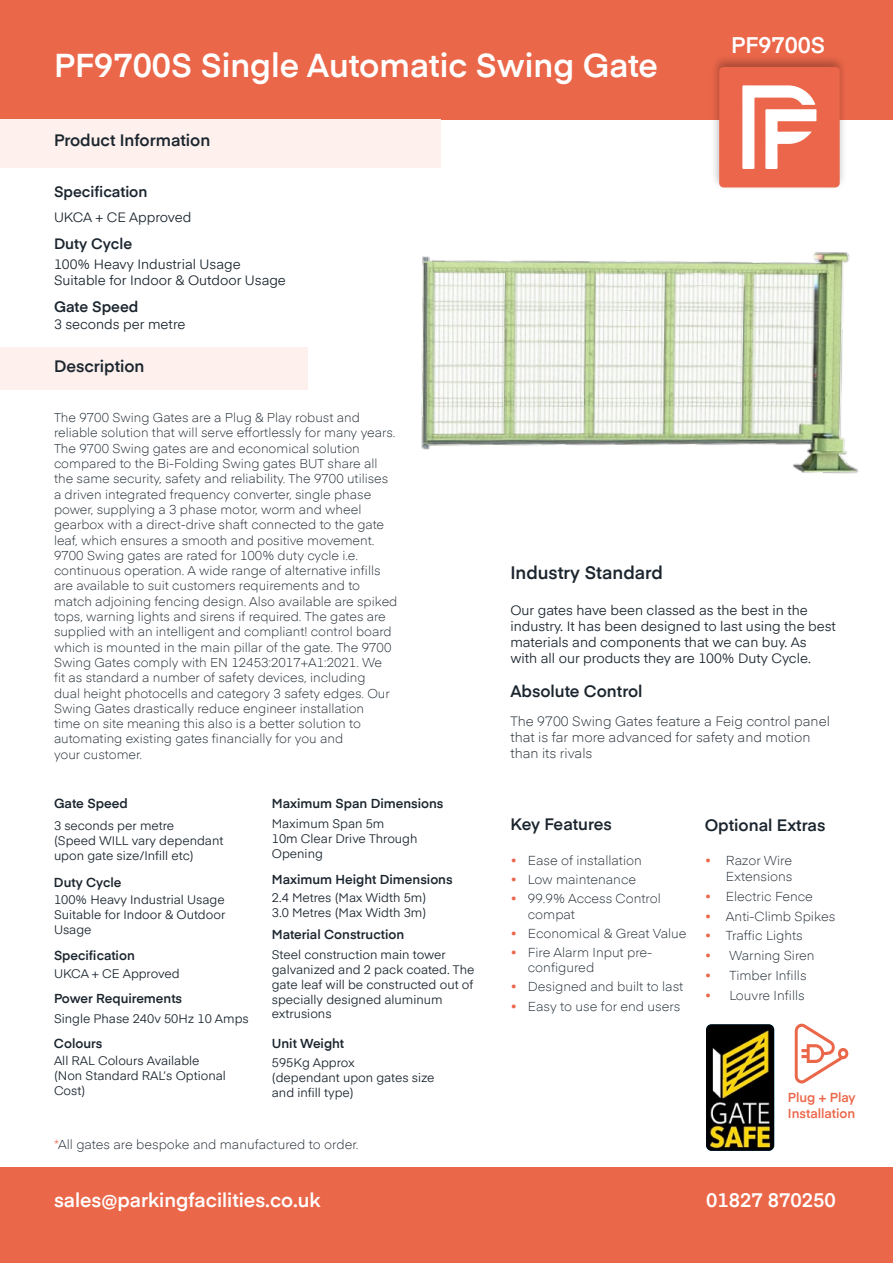
<style>
.page{position:relative;width:893px;height:1263px;background:#fff}
.page>*{position:absolute;margin:0;border:0;box-sizing:border-box;transform-origin:0 0}
.t1{font:600 33px "Eina 01";color:#fff}
.t2{font:600 22.5px "Eina 01";color:#fff}
.t3{font:600 19.5px "Eina 01";color:#fff}
.t4{font:600 18px "Eina 01";color:#1b252e}
.t5{font:600 16.5px "Eina 01";color:#1b252e}
.t6{font:600 15px "Eina 01";color:#1b252e}
.t7{font:13.5px/16.2px "Eina 01";color:#1b252e}
.t8{font:300 13.5px/16.2px "Eina 01";color:#1b252e}
.t9{font:600 13.2px "Eina 01";color:#1b252e}
.t10{font:300 12.9px/15.6px "Eina 01";color:#1b252e}
.t11{font:600 12.9px "Eina 01";color:#1b252e}
.t12{font:600 12.9px/15.6px "Eina 01";color:#eb674a}
.t13{font:300 12.75px/15.3px "Eina 01";color:#1b252e}
.t14{font:12.3px/14.9px "Eina 01";color:#1b252e}
.s1{color:#eb674a}
</style>
<div class="page">
<div style="left:0;top:0;width:893px;height:119px;background:#eb674a"></div>
<div style="left:0;top:119px;width:440px;height:48px;background:#fdf0ed"></div>
<div style="left:0;top:347px;width:307px;height:42px;background:#fdf0ed"></div>
<div style="left:0;top:1167px;width:893px;height:96px;background:#eb674a"></div>
<div style="left:710px;top:54px;width:138px;height:138px;background:#000;opacity:.28"></div>
<div style="left:719px;top:67px;width:121px;height:120px;background:#eb664a;border-radius:4px"></div>
<svg style="left:742px;top:85px;width:74px;height:78px"></svg>
<svg style="left:795px;top:1024px;width:53px;height:59px"></svg>
<img style="left:706px;top:1024px;width:68px;height:127px">
<img style="left:334px;top:163px;width:525px;height:311px">
<h1 class="t1" style="left:54px;top:40px;width:605px">PF9700S Single Automatic Swing Gate</h1>
<p class="t5" style="left:54px;top:128px;width:158px">Product Information</p>
<p class="t6" style="left:54px;top:180px;width:95px">Specification</p>
<p class="t7" style="left:54px;top:208px;width:139px">UKCA + CE Approved</p>
<p class="t6" style="left:54px;top:232px;width:80px">Duty Cycle</p>
<p class="t7" style="left:54px;top:255px;width:233px">100% Heavy Industrial Usage<br>Suitable for Indoor &amp; Outdoor Usage</p>
<p class="t6" style="left:54px;top:295px;width:86px">Gate Speed</p>
<p class="t7" style="left:54px;top:315px;width:133px">3 seconds per metre</p>
<p class="t5" style="left:54px;top:354px;width:92px">Description</p>
<h2 class="t2" style="left:731px;top:28px;width:96px">PF9700S</h2>
<p class="t13" style="left:54px;top:409px;width:345px">The 9700 Swing Gates are a Plug &amp; Play robust and reliable solution that will serve effortlessly for many years.<br>The 9700 Swing gates are and economical solution compared to the Bi-Folding Swing gates BUT share all the same security, safety and reliability. The 9700 utilises a driven integrated frequency converter, single phase power, supplying a 3 phase motor, worm and wheel gearbox with a direct-drive shaft connected to the gate leaf, which ensures a smooth and positive movement.<br>9700 Swing gates are rated for 100% duty cycle i.e. continuous operation. A wide range of alternative infills are available to suit customers requirements and to match adjoining fencing design. Also available are spiked tops, warning lights and sirens if required. The gates are supplied with an intelligent and compliant! control board which is mounted in the main pillar of the gate. The 9700<br>Swing Gates comply with EN 12453:2017+A1:2021. We<br>fit as standard a number of safety devices, including<br>dual height photocells and category 3 safety edges. Our Swing Gates drastically reduce engineer installation<br>time on site meaning this also is a better solution to automating existing gates financially for you and<br>your customer.</p>
<p class="t9" style="left:54px;top:793px;width:75px">Gate Speed</p>
<p class="t11" style="left:272px;top:794px;width:173px">Maximum Span Dimensions</p>
<p class="t14" style="left:54px;top:817px;width:171px">3 seconds per metre<br>(Speed WILL vary dependant upon gate size/Infill etc)</p>
<p class="t14" style="left:272px;top:816px;width:147px">Maximum Span 5m<br>10m Clear Drive Through<br>Opening</p>
<p class="t14" style="left:54px;top:891px;width:173px;text-align:justify">100% Heavy Industrial Usage Suitable for Indoor &amp; Outdoor Usage</p>
<p class="t11" style="left:272px;top:869px;width:182px">Maximum Height Dimensions</p>
<p class="t11" style="left:54px;top:873px;width:69px">Duty Cycle</p>
<p class="t14" style="left:272px;top:889px;width:156px">2.4 Metres (Max Width 5m)<br>3.0 Metres (Max Width 3m)</p>
<p class="t11" style="left:272px;top:925px;width:134px">Material Construction</p>
<p class="t14" style="left:272px;top:946px;width:204px">Steel construction main tower galvanized and 2 pack coated. The gate leaf will be constructed out of specially designed aluminum extrusions</p>
<p class="t11" style="left:54px;top:946px;width:82px">Specification</p>
<p class="t14" style="left:54px;top:965px;width:127px">UKCA + CE Approved</p>
<p class="t11" style="left:54px;top:989px;width:130px">Power Requirements</p>
<p class="t14" style="left:54px;top:1010px;width:196px">Single Phase 240v 50Hz 10 Amps</p>
<p class="t11" style="left:54px;top:1034px;width:50px">Colours</p>
<p class="t14" style="left:54px;top:1052px;width:173px">All RAL Colours Available (Non Standard RAL’s Optional<br>Cost)</p>
<p class="t11" style="left:272px;top:1034px;width:74px">Unit Weight</p>
<p class="t14" style="left:272px;top:1054px;width:164px">595Kg Approx<br>(dependant upon gates size and infill type)</p>
<p class="t10" style="left:54px;top:1136px;width:306px"><span class="s1">*</span>All gates are bespoke and manufactured to order.</p>
<h3 class="t4" style="left:510px;top:559px;width:154px">Industry Standard</h3>
<p class="t7" style="left:510px;top:601px;width:327px">Our gates have been classed as the best in the industry. It has been designed to last using the best materials and components that we can buy. As with all our products they are 100% Duty Cycle.</p>
<p class="t5" style="left:510px;top:679px;width:134px">Absolute Control</p>
<p class="t8" style="left:510px;top:712px;width:321px">The 9700 Swing Gates feature a Feig control panel that is far more advanced for safety and motion than its rivals</p>
<p class="t5" style="left:510px;top:812px;width:103px">Key Features</p>
<p class="t5" style="left:705px;top:812px;width:122px">Optional Extras</p>
<p class="t10" style="left:510px;top:852px;width:133px"><span class="s1">•</span> Ease of installation</p>
<p class="t10" style="left:510px;top:871px;width:127px"><span class="s1">•</span> Low maintenance</p>
<p class="t10" style="left:528px;top:890px;width:135px;text-indent:-17px"><span class="s1">•</span> 99.9% Access Control compat</p>
<p class="t10" style="left:510px;top:924px;width:178px"><span class="s1">•</span> Economical &amp; Great Value</p>
<p class="t10" style="left:528px;top:943px;width:126px;text-indent:-17px"><span class="s1">•</span> Fire Alarm Input pre&shy;configured</p>
<p class="t10" style="left:510px;top:978px;width:174px"><span class="s1">•</span> Designed and built to last</p>
<p class="t10" style="left:510px;top:997px;width:172px"><span class="s1">•</span> Easy to use for end users</p>
<p class="t10" style="left:705px;top:852px;width:89px;text-align:right"><span class="s1">•</span> Razor Wire<br>Extensions</p>
<p class="t10" style="left:705px;top:887px;width:110px"><span class="s1">•</span> Electric Fence</p>
<p class="t10" style="left:705px;top:907px;width:132px"><span class="s1">•</span> Anti-Climb Spikes</p>
<p class="t10" style="left:705px;top:927px;width:100px"><span class="s1">•</span> Traffic Lights</p>
<p class="t10" style="left:705px;top:947px;width:111px"><span class="s1">•</span> Warning Siren</p>
<p class="t10" style="left:705px;top:966px;width:103px"><span class="s1">•</span> Timber Infills</p>
<p class="t10" style="left:705px;top:986px;width:102px"><span class="s1">•</span> Louvre Infills</p>
<p class="t12" style="left:788px;top:1089px;width:69px">Plug + Play<br>Installation</p>
<h3 class="t3" style="left:54px;top:1185px;width:268px">sales@parkingfacilities.co.uk</h3>
<h3 class="t3" style="left:706px;top:1185px;width:131px">01827 870250</h3>
</div>
